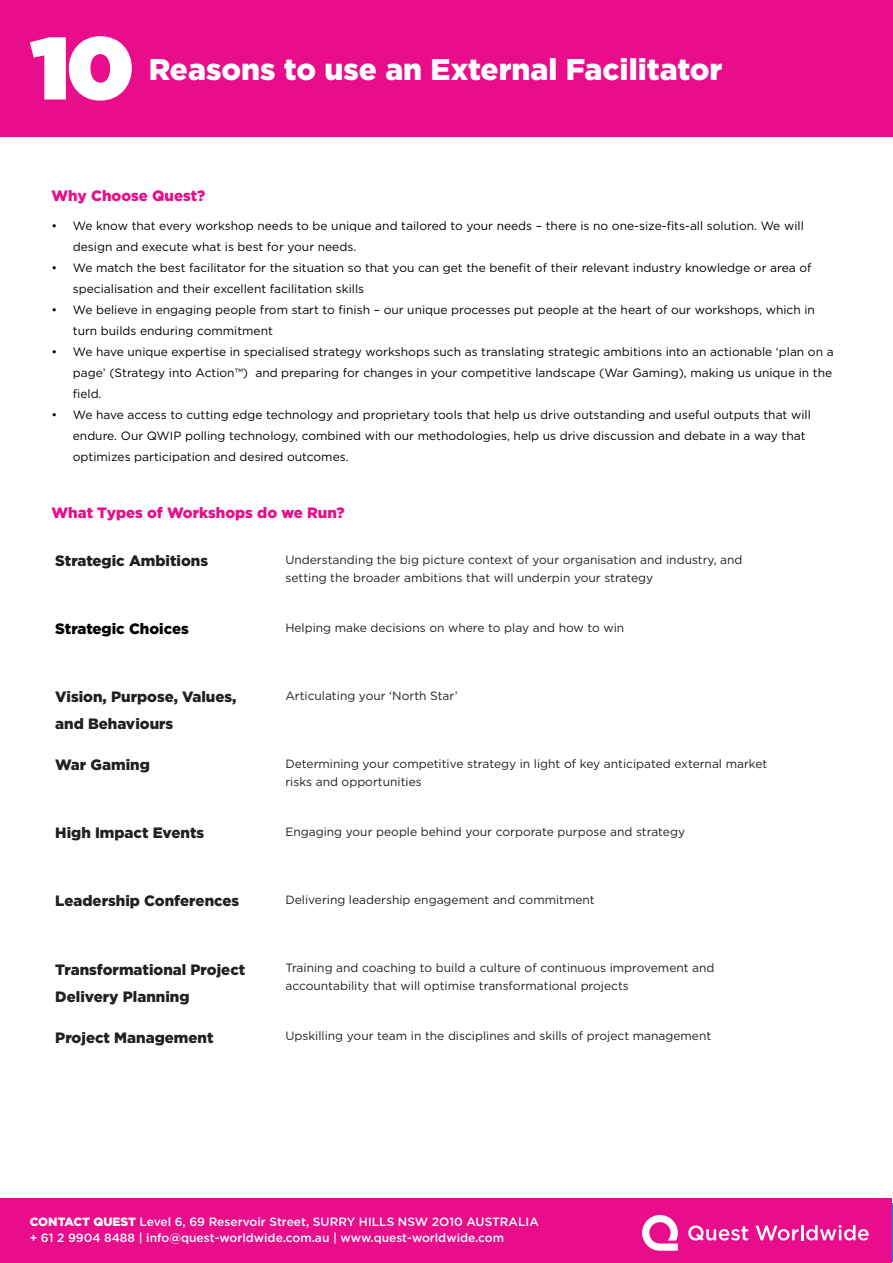
<style>
.page{position:relative;width:893px;height:1263px;background:#fff}
.page>*{position:absolute;margin:0;border:0;box-sizing:border-box;transform-origin:0 0}
.t1{font:900 30px "Gotham";color:#fff}
.Bullets{font:900 15px/27px "Gotham";color:#231f20}
.Body_text{font:900 15px "Gotham";color:#e90c8b}
.Bullets-2{font:900 15px "Gotham";color:#000}
.t2{font:12px/21px "Gotham";color:#000}
.Bullets-3{font:12px/18px "Gotham";color:#231f20}
.t3{font:500 12px "Gotham";color:#fff}
.t4{font:12px "Gotham";color:#fff}
.s1{font-weight:900}
</style>
<div class="page">
<div style="left:1px;top:1198px;width:891px;height:64px;background:#e90c8b"></div>
<svg style="left:642px;top:1215px;width:36px;height:36px"></svg>
<svg style="left:688px;top:1225px;width:60px;height:16px"></svg>
<svg style="left:756px;top:1225px;width:113px;height:15px"></svg>
<div style="left:0;top:0;width:893px;height:137px;background:#e90c8b"></div>
<svg style="left:30px;top:36px;width:102px;height:65px"></svg>
<p class="t1" style="left:149px;top:49px;width:575px">Reasons to use an External Facilitator</p>
<p class="Body_text" style="left:52px;top:185px;width:155px">Why Choose Quest?</p>
<p class="t2" style="left:73px;top:215px;width:732px;text-indent:-21px">• We know that every workshop needs to be unique and tailored to your needs – there is no one-size-fits-all solution. We will design and execute what is best for your needs.</p>
<p class="t2" style="left:73px;top:257px;width:740px;text-indent:-21px">• We match the best facilitator for the situation so that you can get the benefit of their relevant industry knowledge or area of specialisation and their excellent facilitation skills</p>
<p class="t2" style="left:73px;top:299px;width:744px;text-indent:-21px">• We believe in engaging people from start to finish – our unique processes put people at the heart of our workshops, which in turn builds enduring commitment</p>
<p class="t2" style="left:73px;top:341px;width:762px;text-indent:-21px">• We have unique expertise in specialised strategy workshops such as translating strategic ambitions into an actionable ‘plan on a page’ (Strategy into Action™) and preparing for changes in your competitive landscape (War Gaming), making us unique in the field.</p>
<p class="t2" style="left:73px;top:404px;width:739px;text-indent:-21px">• We have access to cutting edge technology and proprietary tools that help us drive outstanding and useful outputs that will endure. Our QWIP polling technology, combined with our methodologies, help us drive discussion and debate in a way that optimizes participation and desired outcomes.</p>
<p class="Body_text" style="left:52px;top:502px;width:294px">What Types of Workshops do we Run?</p>
<p class="Bullets" style="left:55px;top:547px;width:154px">Strategic Ambitions</p>
<p class="Bullets-3" style="left:285px;top:550px;width:459px">Understanding the big picture context of your organisation and industry, and setting the broader ambitions that will underpin your strategy</p>
<p class="Bullets-2" style="left:55px;top:619px;width:135px">Strategic Choices</p>
<p class="Bullets-3" style="left:285px;top:618px;width:340px">Helping make decisions on where to play and how to win</p>
<p class="Bullets" style="left:55px;top:683px;width:183px">Vision, Purpose, Values, and Behaviours</p>
<p class="Bullets-3" style="left:285px;top:686px;width:174px">Articulating your ‘North Star’</p>
<p class="Bullets" style="left:55px;top:751px;width:96px">War Gaming</p>
<p class="Bullets-3" style="left:285px;top:754px;width:483px">Determining your competitive strategy in light of key anticipated external market risks and opportunities</p>
<p class="Bullets" style="left:55px;top:819px;width:151px">High Impact Events</p>
<p class="Bullets-3" style="left:285px;top:822px;width:401px">Engaging your people behind your corporate purpose and strategy</p>
<p class="Bullets" style="left:55px;top:887px;width:186px">Leadership Conferences</p>
<p class="Bullets-3" style="left:285px;top:890px;width:311px">Delivering leadership engagement and commitment</p>
<p class="Bullets" style="left:55px;top:955px;width:192px">Transformational Project<br>Delivery Planning</p>
<p class="Bullets-3" style="left:285px;top:959px;width:431px">Training and coaching to build a culture of continuous improvement and accountability that will optimise transformational projects</p>
<p class="Bullets" style="left:55px;top:1023px;width:160px">Project Management</p>
<p class="Bullets-3" style="left:285px;top:1027px;width:427px">Upskilling your team in the disciplines and skills of project management</p>
<p class="t3" style="left:30px;top:1214px;width:511px"><span class="s1">CONTACT QUEST</span> Level 6, 69 Reservoir Street, SURRY HILLS NSW 2O10 AUSTRALIA</p>
<p class="t3" style="left:30px;top:1230px;width:476px">+ 61 2 9904 8488 | info@quest-worldwide.com.au | www.quest-worldwide.com</p>
<p class="t4" style="left:229px;top:1214px;width:307px">ervoir Street, SURRY HILLS NSW 2O10 AUSTRALIA</p>
<p class="t4" style="left:118px;top:1230px;width:50px">88 | info</p>
<p class="t4" style="left:339px;top:1230px;width:163px">www.quest-worldwide.com</p>
</div>
